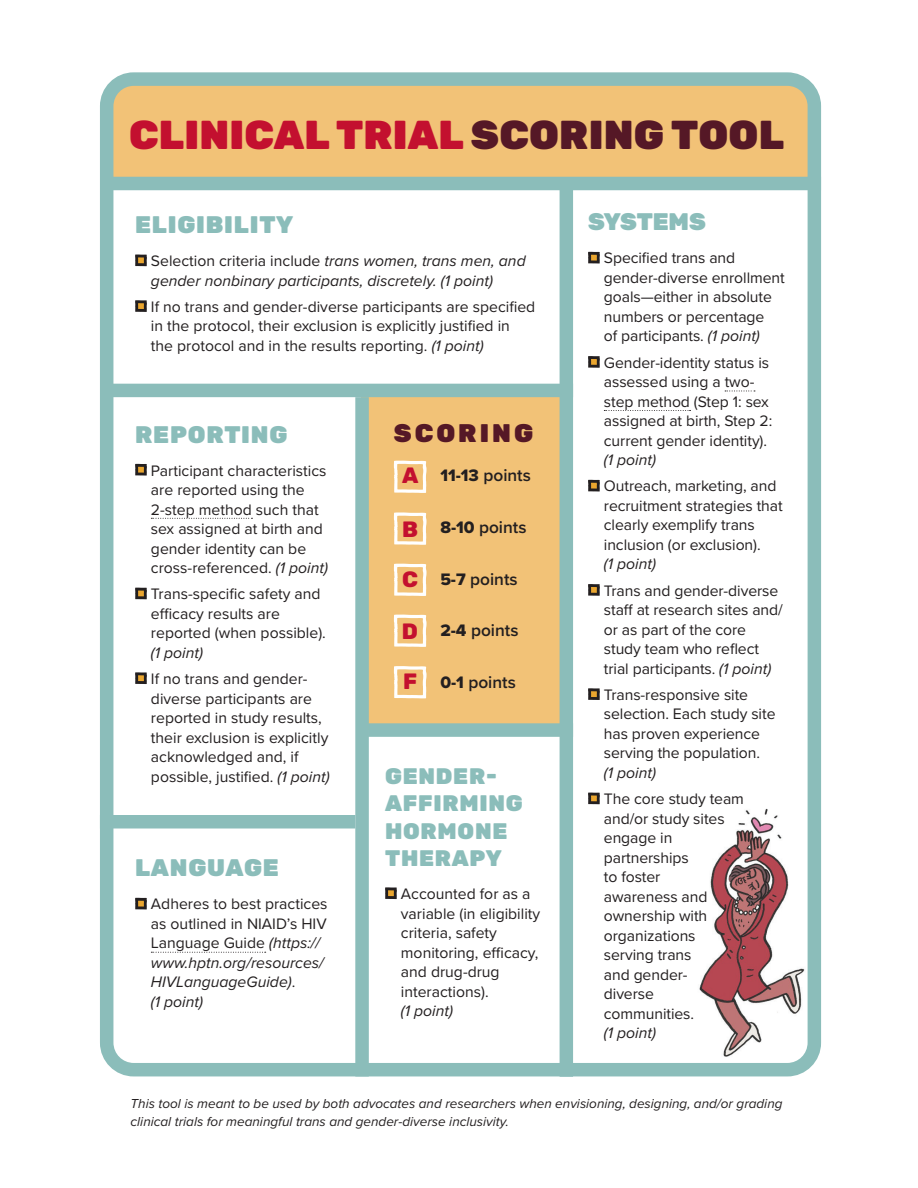
<style>
.page{position:relative;width:918px;height:1188px;background:#fff}
.page>*{position:absolute;margin:0;border:0;box-sizing:border-box;transform-origin:0 0}
.t1{font:900 40.35px "Rubik";letter-spacing:.005em;color:#c3102f}
.t2{font:900 25.5px "Rubik";letter-spacing:.12em;color:#551826}
.t3{font:900 24px "Rubik";letter-spacing:.035em;color:#8bbdba}
.t4{font:900 24px "Rubik";letter-spacing:-.01em;color:#8bbdba}
.t5{font:900 22.5px/27.3px "Rubik";letter-spacing:.035em;color:#8bbdba}
.t6{font:800 22.2px "Rubik";color:#c3102f}
.t7{font:600 17.25px "Proxima Nova";color:#231f20}
.t8{font:15.75px/19.5px "Proxima Nova";letter-spacing:-.005em;color:#231f20}
.t9{font:italic 15.75px/19.5px "Proxima Nova";color:#231f20}
.t10{font:italic 13.5px/18px "Proxima Nova";color:#231f20}
.s1{color:#551826}
.s2{font-style:normal}
.s3{font-style:italic}
.s4{font-family:"Proxima Nova Extrabld";font-weight:400}
</style>
<div class="page">
<img style="left:699px;top:808px;width:106px;height:253px">
<div style="left:115px;top:87px;width:691px;height:90px;background:#f2c277"></div>
<div style="left:100px;top:72px;width:721px;height:1004px;border:14px solid #8bbdba;border-radius:27px"></div>
<div style="left:106px;top:177px;width:715px;height:13px;background:#8bbdba"></div>
<svg style="left:725px;top:391px;width:30px;height:1px"></svg>
<svg style="left:604px;top:410px;width:87px;height:1px"></svg>
<svg style="left:588px;top:252px;width:12px;height:11px"></svg>
<svg style="left:588px;top:356px;width:12px;height:12px"></svg>
<svg style="left:588px;top:480px;width:12px;height:11px"></svg>
<svg style="left:588px;top:584px;width:12px;height:12px"></svg>
<svg style="left:588px;top:688px;width:12px;height:12px"></svg>
<svg style="left:588px;top:793px;width:12px;height:11px"></svg>
<div style="left:361px;top:390px;width:205px;height:340px;background:#f2c277"></div>
<div style="left:560px;top:183px;width:13px;height:894px;background:#8bbdba"></div>
<div style="left:355px;top:397px;width:14px;height:679px;background:#8bbdba"></div>
<div style="left:106px;top:384px;width:467px;height:13px;background:#8bbdba"></div>
<div style="left:368px;top:723px;width:205px;height:14px;background:#8bbdba"></div>
<div style="left:100px;top:815px;width:255px;height:14px;background:#8bbdba"></div>
<svg style="left:135px;top:255px;width:12px;height:11px"></svg>
<svg style="left:135px;top:300px;width:12px;height:12px"></svg>
<svg style="left:151px;top:518px;width:101px;height:1px"></svg>
<svg style="left:135px;top:464px;width:12px;height:12px"></svg>
<svg style="left:135px;top:588px;width:12px;height:11px"></svg>
<svg style="left:135px;top:672px;width:12px;height:12px"></svg>
<svg style="left:151px;top:952px;width:115px;height:1px"></svg>
<svg style="left:135px;top:898px;width:12px;height:11px"></svg>
<svg style="left:385px;top:887px;width:12px;height:12px"></svg>
<svg style="left:394px;top:461px;width:33px;height:32px"></svg>
<svg style="left:394px;top:512px;width:33px;height:33px"></svg>
<svg style="left:394px;top:564px;width:33px;height:32px"></svg>
<svg style="left:394px;top:615px;width:33px;height:32px"></svg>
<svg style="left:394px;top:666px;width:33px;height:32px"></svg>
<h1 class="t1" style="left:129px;top:111px;width:656px">CLINICAL TRIAL <span class="s1">SCORING TOOL</span></h1>
<h3 class="t3" style="left:135px;top:210px;width:160px">ELIGIBILITY</h3>
<p class="t9" style="left:151px;top:250px;width:376px"><span class="s2">Selection criteria include</span> trans women, trans men, and gender nonbinary participants, discretely. (1 point)</p>
<p class="t8" style="left:151px;top:296px;width:386px">If no trans and gender-diverse participants are specified in the protocol, their exclusion is explicitly justified in the protocol and in the results reporting. <span class="s3">(1 point)</span></p>
<h3 class="t3" style="left:135px;top:420px;width:154px">REPORTING</h3>
<p class="t8" style="left:151px;top:460px;width:178px">Participant characteristics are reported using the<br>2-step method such that sex assigned at birth and gender identity can be cross-referenced. <span class="s3">(1 point)</span></p>
<p class="t8" style="left:151px;top:584px;width:176px">Trans-specific safety and efficacy results are reported (when possible).</p>
<p class="t9" style="left:151px;top:642px;width:54px">(1 point)</p>
<p class="t8" style="left:151px;top:668px;width:180px">If no trans and gender&shy;diverse participants are reported in study results, their exclusion is explicitly acknowledged and, if possible, justified. <span class="s3">(1 point)</span></p>
<h3 class="t3" style="left:135px;top:854px;width:145px">LANGUAGE</h3>
<p class="t8" style="left:151px;top:894px;width:178px">Adheres to best practices as outlined in NIAID’s HIV<br>Language Guide <span class="s3">(https:// www.hptn.org/resources/<br>HIVLanguageGuide)</span>.<br><span class="s3">(1 point)</span></p>
<h2 class="t2" style="left:394px;top:418px;width:141px">SCORING</h2>
<p class="t7" style="left:440px;top:463px;width:92px"><span class="s4">11-13</span> points</p>
<p class="t7" style="left:440px;top:514px;width:88px"><span class="s4">8-10</span> points</p>
<p class="t7" style="left:440px;top:566px;width:79px"><span class="s4">5-7</span> points</p>
<p class="t7" style="left:440px;top:618px;width:80px"><span class="s4">2-4</span> points</p>
<p class="t7" style="left:440px;top:670px;width:77px"><span class="s4">0-1</span> points</p>
<h3 class="t6" style="left:402px;top:463px;width:18px">A</h3>
<h3 class="t6" style="left:402px;top:517px;width:17px">B</h3>
<h3 class="t6" style="left:402px;top:567px;width:17px">C</h3>
<h3 class="t6" style="left:402px;top:619px;width:18px">D</h3>
<h3 class="t6" style="left:403px;top:669px;width:16px">F</h3>
<h3 class="t5" style="left:385px;top:763px;width:139px">GENDER-<br>AFFIRMING<br>HORMONE<br>THERAPY</h3>
<p class="t8" style="left:401px;top:883px;width:141px">Accounted for as a variable (in eligibility criteria, safety monitoring, efficacy, and drug-drug interactions).</p>
<p class="t9" style="left:401px;top:1000px;width:54px">(1 point)</p>
<h3 class="t4" style="left:588px;top:208px;width:119px">SYSTEMS</h3>
<p class="t8" style="left:604px;top:248px;width:182px">Specified trans and gender-diverse enrollment goals—either in absolute numbers or percentage<br>of participants. <span class="s3">(1 point)</span></p>
<p class="t8" style="left:604px;top:352px;width:170px">Gender-identity status is assessed using a two&shy;step method (Step 1: sex assigned at birth, Step 2: current gender identity).</p>
<p class="t9" style="left:604px;top:450px;width:54px">(1 point)</p>
<p class="t8" style="left:604px;top:476px;width:180px">Outreach, marketing, and recruitment strategies that clearly exemplify trans inclusion (or exclusion).</p>
<p class="t9" style="left:604px;top:554px;width:54px">(1 point)</p>
<p class="t8" style="left:604px;top:580px;width:180px">Trans and gender-diverse staff at research sites and/ or as part of the core study team who reflect trial participants. <span class="s3">(1 point)</span></p>
<p class="t8" style="left:604px;top:684px;width:173px">Trans-responsive site selection. Each study site has proven experience serving the population.</p>
<p class="t9" style="left:604px;top:762px;width:54px">(1 point)</p>
<p class="t8" style="left:604px;top:789px;width:142px">The core study team and/or study sites engage in partnerships<br>to foster<br>awareness and ownership with organizations serving trans<br>and gender-<br>diverse communities.</p>
<p class="t9" style="left:604px;top:1023px;width:54px">(1 point)</p>
<p class="t10" style="left:131px;top:1094px;width:653px">This tool is meant to be used by both advocates and researchers when envisioning, designing, and/or grading clinical trials for meaningful trans and gender-diverse inclusivity.</p>
</div>
